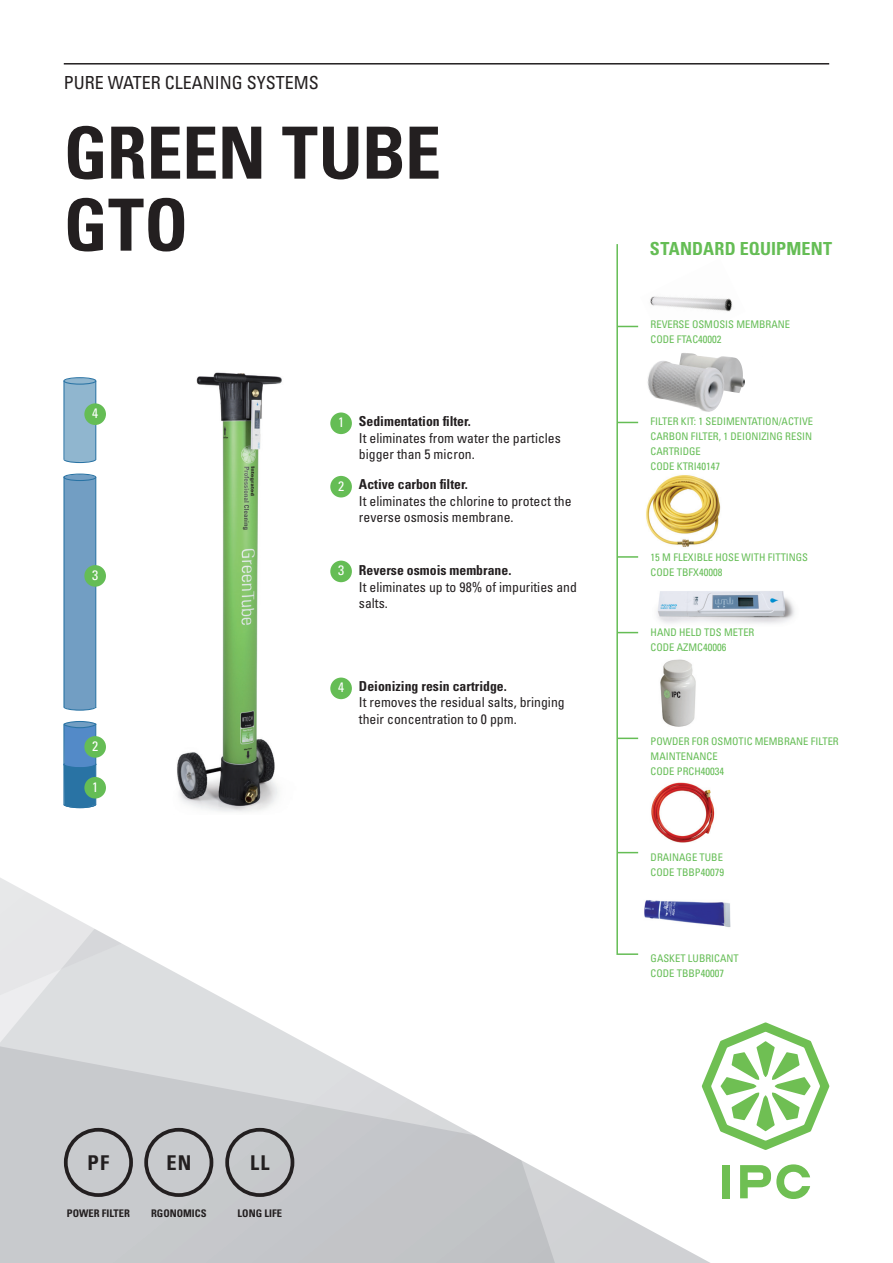
<style>
.page{position:relative;width:893px;height:1263px;background:#fff}
.page>*{position:absolute;margin:0;border:0;box-sizing:border-box;transform-origin:0 0}
.t1{font:700 condensed 72px/72px "Univers LT Std";letter-spacing:-.005em;color:#231f20}
.t2{font:700 condensed 20.4px "Univers LT Std";color:#231f20}
.t3{font:condensed 18px "Univers LT Std";color:#231f20}
.t4{font:700 condensed 18px "Univers LT Std";letter-spacing:.005em;color:#65bd55}
.t5{font:condensed 13.65px/16.5px "Univers LT Std";color:#231f20}
.t6{font:700 condensed 13.65px "Univers LT Std";color:#231f20}
.t7{font:condensed 13.65px "Univers LT Std";color:#fff}
.t8{font:condensed 10.5px/15px "Univers LT Std";color:#65bd55}
.t9{font:700 condensed 10.5px "Univers LT Std";color:#231f20}
</style>
<div class="page">
<hr style="left:64px;top:63px;width:765px;height:2px;background:#231f20">
<svg style="left:791px;top:1164px;width:19px;height:35px"></svg>
<svg style="left:791px;top:1033px;width:38px;height:107px"></svg>
<svg style="left:0;top:777px;width:791px;height:486px"></svg>
<img style="left:154px;top:372px;width:152px;height:442px">
<hr style="left:616px;top:244px;width:2px;height:711px;background:#65bd55">
<svg style="left:618px;top:632px;width:20px;height:1px"></svg>
<hr style="left:618px;top:556px;width:20px;height:2px;background:#65bd55">
<svg style="left:618px;top:422px;width:20px;height:1px"></svg>
<svg style="left:618px;top:326px;width:20px;height:1px"></svg>
<svg style="left:618px;top:738px;width:20px;height:1px"></svg>
<svg style="left:618px;top:852px;width:20px;height:1px"></svg>
<hr style="left:618px;top:953px;width:20px;height:2px;background:#65bd55">
<img style="left:657px;top:591px;width:138px;height:33px">
<img style="left:680px;top:353px;width:65px;height:40px">
<img style="left:647px;top:361px;width:77px;height:51px">
<img style="left:650px;top:296px;width:83px;height:16px">
<img style="left:646px;top:475px;width:75px;height:72px">
<img style="left:660px;top:659px;width:36px;height:68px">
<svg style="left:63px;top:378px;width:34px;height:86px;background:#8eb5ce"></svg>
<div style="left:63px;top:377px;width:33px;height:8px;border:1px solid #2973a4;border-radius:50%"></div>
<svg style="left:63px;top:474px;width:34px;height:237px;background:#729ec3"></svg>
<div style="left:63px;top:473px;width:33px;height:8px;border:1px solid #2973a4;border-radius:50%"></div>
<svg style="left:62px;top:723px;width:35px;height:86px;background:#4c88ba"></svg>
<svg style="left:64px;top:721px;width:32px;height:7px"></svg>
<div style="left:63px;top:721px;width:33px;height:7px;border:1px solid #2973a4;border-radius:50%"></div>
<div style="left:84px;top:777px;width:22px;height:21px;background:#65bd55;border-radius:50%"></div>
<div style="left:330px;top:412px;width:22px;height:22px;background:#65bd55;border-radius:50%"></div>
<div style="left:84px;top:736px;width:22px;height:22px;background:#65bd55;border-radius:50%"></div>
<div style="left:330px;top:476px;width:22px;height:21px;background:#65bd55;border-radius:50%"></div>
<div style="left:84px;top:565px;width:22px;height:22px;background:#65bd55;border-radius:50%"></div>
<div style="left:330px;top:561px;width:22px;height:21px;background:#65bd55;border-radius:50%"></div>
<div style="left:84px;top:403px;width:22px;height:22px;background:#65bd55;border-radius:50%"></div>
<div style="left:330px;top:677px;width:22px;height:22px;background:#65bd55;border-radius:50%"></div>
<img style="left:649px;top:777px;width:88px;height:65px">
<div style="left:64px;top:1128px;width:69px;height:69px;border:4px solid #231f20;border-radius:50%"></div>
<div style="left:144px;top:1128px;width:69px;height:69px;border:4px solid #231f20;border-radius:50%"></div>
<div style="left:225px;top:1128px;width:69px;height:69px;border:4px solid #231f20;border-radius:50%"></div>
<img style="left:638px;top:897px;width:97px;height:39px">
<h3 class="t3" style="left:64px;top:72px;width:257px">PURE WATER CLEANING SYSTEMS</h3>
<h1 class="t1" style="left:64px;top:117px;width:379px">GREEN TUBE<br>GTO</h1>
<h3 class="t7" style="left:92px;top:405px;width:8px">4</h3>
<h3 class="t7" style="left:338px;top:414px;width:8px">1</h3>
<h3 class="t7" style="left:338px;top:477px;width:8px">2</h3>
<h3 class="t6" style="left:359px;top:413px;width:113px">Sedimentation filter.</h3>
<h3 class="t5" style="left:359px;top:429px;width:203px">It eliminates from water the particles bigger than 5 micron.</h3>
<h3 class="t6" style="left:359px;top:476px;width:110px">Active carbon filter.</h3>
<h3 class="t5" style="left:359px;top:492px;width:214px">It eliminates the chlorine to protect the reverse osmosis membrane.</h3>
<h3 class="t7" style="left:92px;top:566px;width:8px">3</h3>
<h3 class="t7" style="left:338px;top:562px;width:8px">3</h3>
<h3 class="t6" style="left:359px;top:562px;width:154px">Reverse osmois membrane.</h3>
<h3 class="t5" style="left:359px;top:578px;width:219px">It eliminates up to 98% of impurities and salts.</h3>
<h3 class="t7" style="left:92px;top:737px;width:8px">2</h3>
<h3 class="t7" style="left:92px;top:778px;width:8px">1</h3>
<h3 class="t7" style="left:338px;top:679px;width:8px">4</h3>
<h3 class="t6" style="left:359px;top:677px;width:149px">Deionizing resin cartridge.</h3>
<h3 class="t5" style="left:359px;top:694px;width:207px">It removes the residual salts, bringing their concentration to 0 ppm.</h3>
<h2 class="t2" style="left:88px;top:1150px;width:23px">PF</h2>
<h2 class="t2" style="left:166px;top:1150px;width:26px">EN</h2>
<h2 class="t2" style="left:250px;top:1150px;width:21px">LL</h2>
<p class="t9" style="left:67px;top:1207px;width:64px">POWER FILTER</p>
<p class="t9" style="left:151px;top:1207px;width:57px">RGONOMICS</p>
<p class="t9" style="left:238px;top:1207px;width:46px">LONG LIFE</p>
<h3 class="t4" style="left:650px;top:238px;width:184px">STANDARD EQUIPMENT</h3>
<p class="t8" style="left:651px;top:317px;width:141px">REVERSE OSMOSIS MEMBRANE<br>CODE FTAC40002</p>
<p class="t8" style="left:651px;top:413px;width:164px">FILTER KIT: 1 SEDIMENTATION/ACTIVE<br>CARBON FILTER, 1 DEIONIZING RESIN<br>CARTRIDGE<br>CODE KTRI40147</p>
<p class="t8" style="left:651px;top:549px;width:159px">15 M FLEXIBLE HOSE WITH FITTINGS<br>CODE TBFX40008</p>
<p class="t8" style="left:651px;top:625px;width:105px">HAND HELD TDS METER<br>CODE AZMC40006</p>
<p class="t8" style="left:651px;top:734px;width:190px">POWDER FOR OSMOTIC MEMBRANE FILTER<br>MAINTENANCE<br>CODE PRCH40034</p>
<p class="t8" style="left:651px;top:849px;width:75px">DRAINAGE TUBE<br>CODE TBBP40079</p>
<p class="t8" style="left:651px;top:950px;width:90px">GASKET LUBRICANT<br>CODE TBBP40007</p>
</div>
